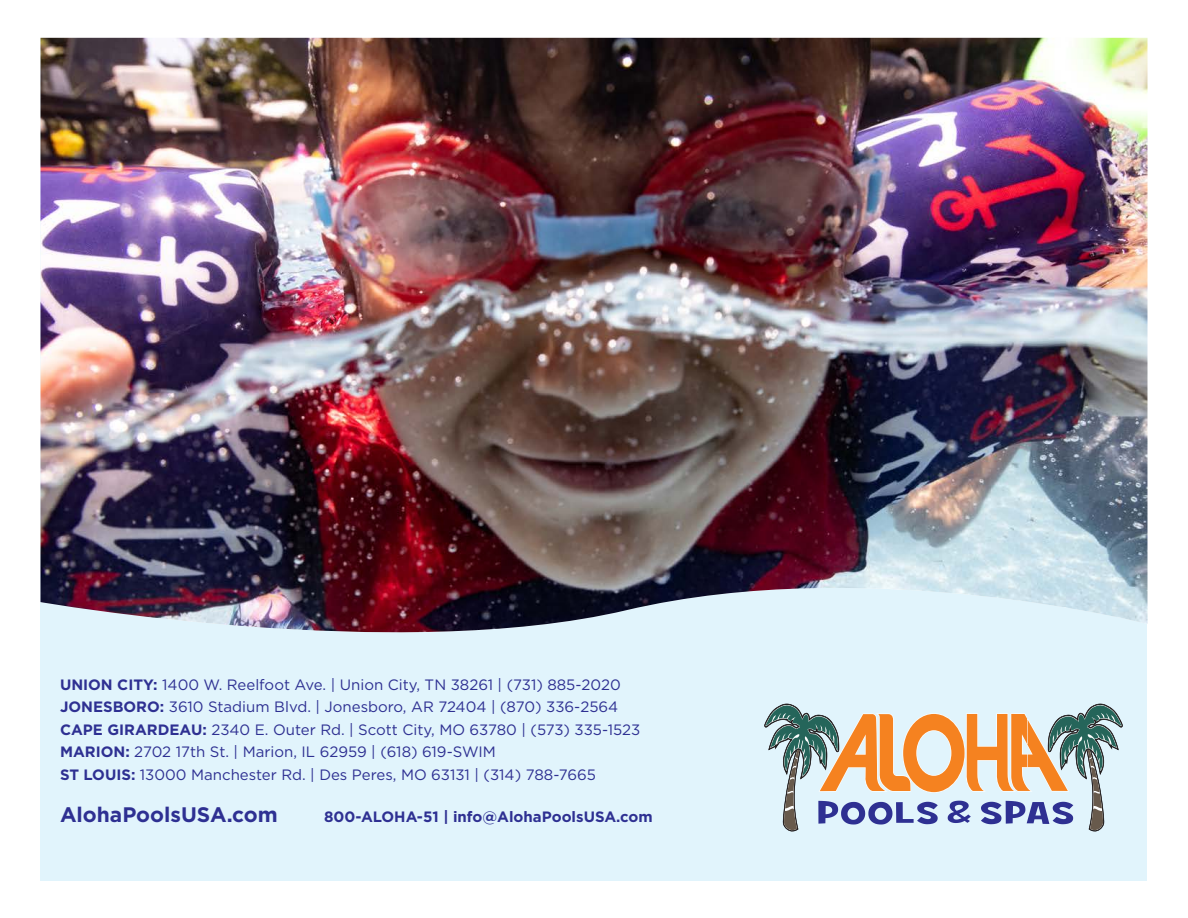
<style>
.page{position:relative;width:1188px;height:918px;background:#fff}
.page>*{position:absolute;margin:0;border:0;box-sizing:border-box;transform-origin:0 0}
.t1{font:700 21px "Gotham HTF";color:#2e3092}
.t2{font:15px "Gotham HTF";color:#2e3092}
.t3{font:700 15px "Gotham HTF";color:#2e3092}
.s1{font-weight:700}
</style>
<div class="page">
<div style="left:40px;top:38px;width:1108px;height:842px;background:#e1f4fc"></div>
<svg style="left:765px;top:704px;width:357px;height:128px"></svg>
<img style="left:40px;top:38px;width:1108px;height:596px">
<p class="t2" style="left:60px;top:676px;width:562px"><span class="s1">UNION CITY:</span> 1400 W. Reelfoot Ave. | Union City, TN 38261 | (731) 885-2020</p>
<p class="t2" style="left:60px;top:698px;width:560px"><span class="s1">JONESBORO:</span> 3610 Stadium Blvd. | Jonesboro, AR 72404 | (870) 336-2564</p>
<p class="t2" style="left:60px;top:721px;width:582px"><span class="s1">CAPE GIRARDEAU:</span> 2340 E. Outer Rd. | Scott City, MO 63780 | (573) 335-1523</p>
<p class="t2" style="left:60px;top:743px;width:437px"><span class="s1">MARION:</span> 2702 17th St. | Marion, IL 62959 | (618) 619-SWIM</p>
<p class="t2" style="left:60px;top:766px;width:538px"><span class="s1">ST LOUIS:</span> 13000 Manchester Rd. | Des Peres, MO 63131 | (314) 788-7665</p>
<p class="t3" style="left:324px;top:808px;width:330px">800-ALOHA-51 | info@AlohaPoolsUSA.com</p>
<p class="t1" style="left:60px;top:802px;width:219px">AlohaPoolsUSA.com</p>
</div>
